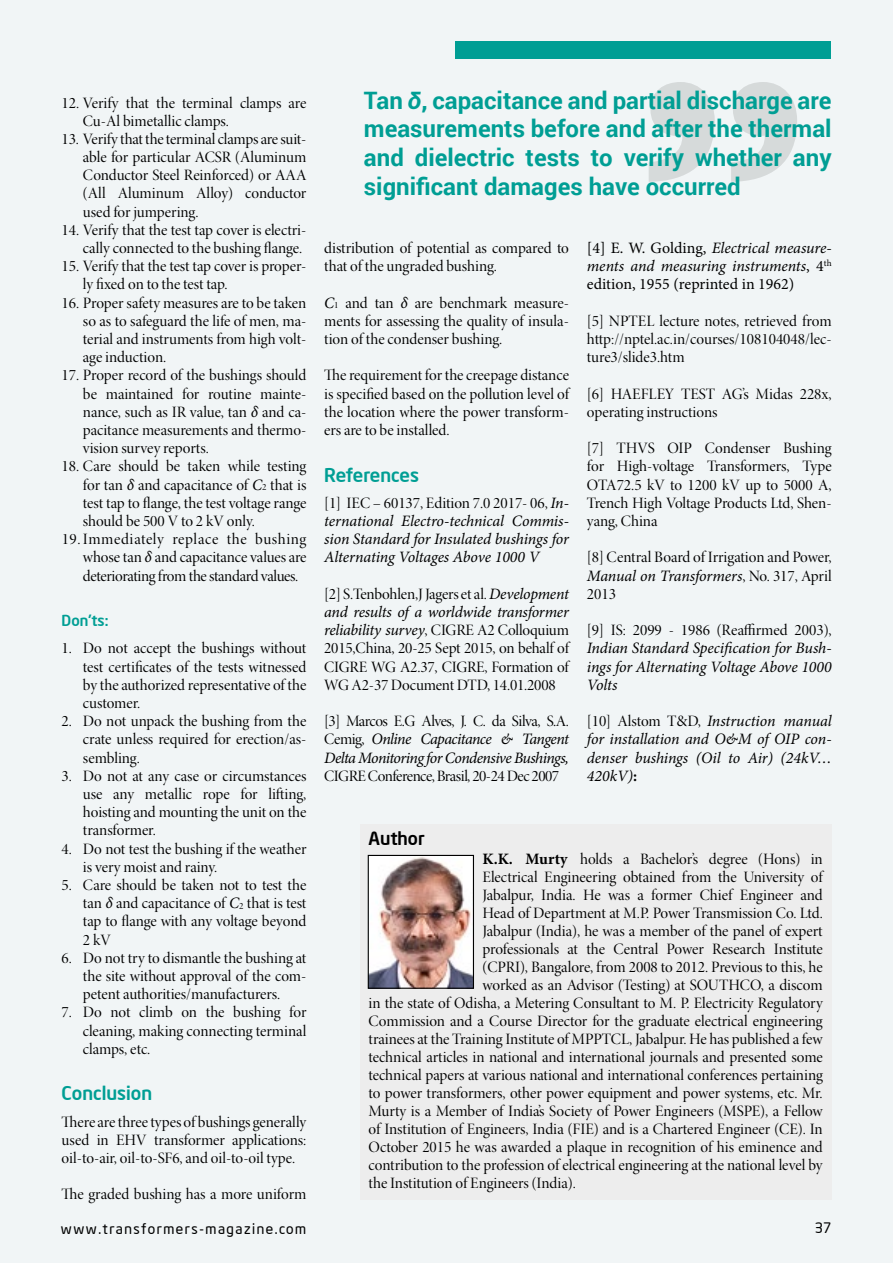
<style>
.page{position:relative;width:893px;height:1263px;background:#f1f5f6}
.page>*{position:absolute;margin:0;border:0;box-sizing:border-box;transform-origin:0 0}
.t1{font:700 24px/28.8px "Roboto";color:#009e94;text-align:justify}
.t2{font:500 18.75px "Neo Sans Intel";color:#009e94}
.t3{font:500 18px "Neo Sans Intel";color:#000}
.t4{font:15.9px/18.1px "Minion Pro Disp";letter-spacing:-.005em;color:#000;text-align:justify}
.t5{font:italic 15.9px/18.1px "Minion Pro";letter-spacing:-.015em;color:#000;text-align:justify}
.t6{font:15.9px/18.1px "Minion Pro";color:#000;text-align:justify}
.t7{font:15.9px "Minion Pro Disp";letter-spacing:-.03em;color:#000}
.t8{font:italic 15.9px/18.1px "Minion Pro";letter-spacing:-.04em;color:#000}
.t9{font:15.9px "Minion Pro Disp";letter-spacing:-.025em;color:#000}
.t10{font:15.9px "Minion Pro Disp";letter-spacing:.04em;color:#000}
.t11{font:500 15px "Neo Sans Intel";color:#009e94}
.t12{font:14.25px "Neo Sans Intel";letter-spacing:.11em;color:#000}
.s1{font-family:"Minion Pro";font-style:italic}
.s2{font-size:9.6px}
.s3{font-style:italic}
.s4{font-family:"Minion Pro Disp";font-style:normal}
.s5{font-weight:700;font-style:normal}
.s6{font-family:"Minion Pro";font-weight:700}
</style>
<div class="page">
<svg style="left:649px;top:82px;width:148px;height:100px"></svg>
<div style="left:360px;top:824px;width:471px;height:375px;background:#ededed"></div>
<img style="left:370px;top:857px;width:102px;height:130px">
<div style="left:368px;top:855px;width:106px;height:134px;border:1px solid #000"></div>
<div style="left:455px;top:41px;width:376px;height:17px;background:#009e94"></div>
<p class="t4" style="left:83px;top:94px;width:225px;text-indent:-21px">12. Verify that the terminal clamps are<br>Cu-Al bimetallic clamps.</p>
<p class="t4" style="left:83px;top:130px;width:225px;text-indent:-21px">13. Verify that the terminal clamps are suit&shy;able for particular ACSR (Aluminum Conductor Steel Reinforced) or AAA (All Aluminum Alloy) conductor used for jumpering.</p>
<p class="t4" style="left:62px;top:221px;width:246px;text-align:right">14. Verify that the test tap cover is electri&shy;cally connected to the bushing flange.</p>
<p class="t4" style="left:83px;top:258px;width:225px;text-indent:-21px">15. Verify that the test tap cover is proper&shy;ly fixed on to the test tap.</p>
<p class="t4" style="left:83px;top:294px;width:225px;text-indent:-21px">16. Proper safety measures are to be taken so as to safeguard the life of men, ma&shy;terial and instruments from high volt&shy;age induction.</p>
<p class="t4" style="left:83px;top:367px;width:225px;text-indent:-21px">17. Proper record of the bushings should be maintained for routine mainte&shy;nance, such as IR value, tan <span class="s1">δ</span> and ca&shy;pacitance measurements and thermo&shy;vision survey reports.</p>
<p class="t4" style="left:62px;top:458px;width:246px">18. Care should be taken while testing</p>
<p class="t4" style="left:83px;top:476px;width:225px">for tan <span class="s1">δ</span> and capacitance of <span class="s1">C</span><span class="s2">2</span> that is</p>
<p class="t4" style="left:83px;top:494px;width:225px">test tap to flange, the test voltage range</p>
<p class="t4" style="left:83px;top:512px;width:173px">should be 500 V to 2 kV only.</p>
<p class="t10" style="left:62px;top:530px;width:246px">19.Immediately replace the bushing</p>
<p class="t4" style="left:83px;top:549px;width:225px">whose tan <span class="s1">δ</span> and capacitance values are</p>
<p class="t9" style="left:83px;top:566px;width:217px">deteriorating from the standard values.</p>
<p class="t11" style="left:62px;top:611px;width:48px">Don’ts:</p>
<p class="t4" style="left:83px;top:640px;width:225px;text-indent:-21px">1. Do not accept the bushings without test certificates of the tests witnessed by the authorized representative of the customer.</p>
<p class="t4" style="left:83px;top:712px;width:225px;text-indent:-21px">2. Do not unpack the bushing from the crate unless required for erection/as&shy;sembling.</p>
<p class="t4" style="left:83px;top:767px;width:225px;text-indent:-21px">3. Do not at any case or circumstances use any metallic rope for lifting, hoisting and mounting the unit on the transformer.</p>
<p class="t4" style="left:83px;top:840px;width:225px;text-indent:-21px">4. Do not test the bushing if the weather is very moist and rainy.</p>
<p class="t4" style="left:83px;top:876px;width:225px;text-indent:-21px">5. Care should be taken not to test the tan <span class="s1">δ</span> and capacitance of <span class="s1">C</span><span class="s2">2</span> that is test tap to flange with any voltage beyond 2 kV</p>
<p class="t4" style="left:83px;top:949px;width:225px;text-indent:-21px">6. Do not try to dismantle the bushing at the site without approval of the com&shy;petent authorities/manufacturers.</p>
<p class="t4" style="left:83px;top:1003px;width:225px;text-indent:-21px">7. Do not climb on the bushing for cleaning, making connecting terminal clamps, etc.</p>
<p class="t2" style="left:62px;top:1081px;width:92px">Conclusion</p>
<p class="t4" style="left:62px;top:1113px;width:246px">There are three types of bushings generally used in EHV transformer applications: oil-to-air, oil-to-SF6, and oil-to-oil type.</p>
<p class="t4" style="left:62px;top:1185px;width:246px">The graded bushing has a more uniform</p>
<h1 class="t1" style="left:364px;top:85px;width:469px">Tan <span class="s3">δ</span>, capacitance and partial discharge are measurements before and after the thermal and dielectric tests to verify whether any significant damages have occurred</h1>
<p class="t4" style="left:324px;top:239px;width:246px">distribution of potential as compared to that of the ungraded bushing.</p>
<p class="t4" style="left:324px;top:294px;width:246px"><span class="s1">C</span><span class="s2">1</span> and tan <span class="s1">δ</span> are benchmark measure&shy;ments for assessing the quality of insula&shy;tion of the condenser bushing.</p>
<p class="t4" style="left:324px;top:367px;width:246px">The requirement for the creepage distance is specified based on the pollution level of the location where the power transform&shy;ers are to be installed.</p>
<p class="t2" style="left:324px;top:463px;width:96px">References</p>
<p class="t4" style="left:324px;top:494px;width:246px">[1] IEC – 60137, Edition 7.0 2017- 06, <span class="s1">In-</span></p>
<p class="t5" style="left:324px;top:512px;width:246px">ternational Electro-technical Commis&shy;sion Standard for Insulated bushings for Alternating Voltages Above 1000 V</p>
<p class="t4" style="left:324px;top:585px;width:246px">[2] S.Tenbohlen,J Jagers et al. <span class="s1">Development</span></p>
<p class="t5" style="left:324px;top:603px;width:246px">and results of a worldwide transformer</p>
<p class="t4" style="left:324px;top:621px;width:246px"><span class="s1">reliability survey</span>, CIGRE A2 Colloquium 2015,China, 20-25 Sept 2015, on behalf of CIGRE WG A2.37, CIGRE, Formation of WG A2-37 Document DTD, 14.01.2008</p>
<p class="t7" style="left:324px;top:712px;width:246px">[3] Marcos E.G Alves, J. C. da Silva, S.A.</p>
<p class="t8" style="left:324px;top:730px;width:246px"><span class="s4">Cemig,</span> Online Capacitance &amp; Tangent<br>Delta Monitoring for Condensive Bushings,</p>
<p class="t7" style="left:324px;top:766px;width:236px">CIGRE Conference, Brasil, 20-24 Dec 2007</p>
<p class="t6" style="left:587px;top:239px;width:246px">[4] E. W. Golding, <span class="s3">Electrical measure&shy;ments and measuring instruments</span>, 4<sup>th </sup>edition, 1955 (reprinted in 1962)</p>
<p class="t4" style="left:587px;top:312px;width:246px">[5] NPTEL lecture notes, retrieved from http://nptel.ac.in/courses/108104048/lec&shy;ture3/slide3.htm</p>
<p class="t4" style="left:587px;top:385px;width:246px">[6] HAEFLEY TEST AG’s Midas 228x, operating instructions</p>
<p class="t4" style="left:587px;top:439px;width:246px">[7] THVS OIP Condenser Bushing for High-voltage Transformers, Type OTA72.5 kV to 1200 kV up to 5000 A, Trench High Voltage Products Ltd, Shen&shy;yang, China</p>
<p class="t4" style="left:587px;top:549px;width:246px">[8] Central Board of Irrigation and Power,</p>
<p class="t5" style="left:587px;top:566px;width:246px">Manual on Transformers<span class="s4">, No. 317, April</span></p>
<p class="t4" style="left:587px;top:585px;width:31px">2013</p>
<p class="t4" style="left:587px;top:621px;width:246px">[9] IS: 2099 - 1986 (Reaffirmed 2003),</p>
<p class="t5" style="left:587px;top:639px;width:246px">Indian Standard Specification for Bush&shy;ings for Alternating Voltage Above 1000<br>Volts</p>
<p class="t5" style="left:587px;top:712px;width:246px"><span class="s4">[10] Alstom T&amp;D,</span> Instruction manual for installation and O&amp;M of OIP con&shy;denser bushings (Oil to Air) (24kV… 420kV)<span class="s5">:</span></p>
<p class="t3" style="left:369px;top:827px;width:58px">Author</p>
<p class="t4" style="left:482px;top:850px;width:342px"><span class="s6">K.K. Murty</span> holds a Bachelor’s degree (Hons) in</p>
<p class="t4" style="left:482px;top:868px;width:342px">Electrical Engineering obtained from the University of</p>
<p class="t4" style="left:482px;top:886px;width:342px">Jabalpur, India. He was a former Chief Engineer and</p>
<p class="t4" style="left:482px;top:904px;width:342px">Head of Department at M.P. Power Transmission Co. Ltd.</p>
<p class="t4" style="left:482px;top:922px;width:342px">Jabalpur (India), he was a member of the panel of expert</p>
<p class="t4" style="left:482px;top:940px;width:342px">professionals at the Central Power Research Institute</p>
<p class="t4" style="left:482px;top:958px;width:342px">(CPRI), Bangalore, from 2008 to 2012. Previous to this, he</p>
<p class="t4" style="left:482px;top:976px;width:342px">worked as an Advisor (Testing) at SOUTHCO, a discom</p>
<p class="t4" style="left:369px;top:994px;width:456px">in the state of Odisha, a Metering Consultant to M. P. Electricity Regulatory</p>
<p class="t4" style="left:369px;top:1012px;width:456px">Commission and a Course Director for the graduate electrical engineering</p>
<p class="t4" style="left:369px;top:1030px;width:456px">trainees at the Training Institute of MPPTCL, Jabalpur. He has published a few</p>
<p class="t4" style="left:369px;top:1048px;width:456px">technical articles in national and international journals and presented some</p>
<p class="t4" style="left:369px;top:1066px;width:456px">technical papers at various national and international conferences pertaining</p>
<p class="t4" style="left:369px;top:1084px;width:456px">to power transformers, other power equipment and power systems, etc. Mr.</p>
<p class="t4" style="left:369px;top:1102px;width:456px">Murty is a Member of India’s Society of Power Engineers (MSPE), a Fellow</p>
<p class="t4" style="left:369px;top:1120px;width:456px">of Institution of Engineers, India (FIE) and is a Chartered Engineer (CE). In</p>
<p class="t4" style="left:369px;top:1138px;width:456px">October 2015 he was awarded a plaque in recognition of his eminence and</p>
<p class="t4" style="left:369px;top:1156px;width:456px">contribution to the profession of electrical engineering at the national level by</p>
<p class="t4" style="left:369px;top:1174px;width:209px">the Institution of Engineers (India).</p>
<p class="t12" style="left:61px;top:1220px;width:247px">www.transformers-magazine.com</p>
<p class="t12" style="left:815px;top:1219px;width:18px">37</p>
</div>
